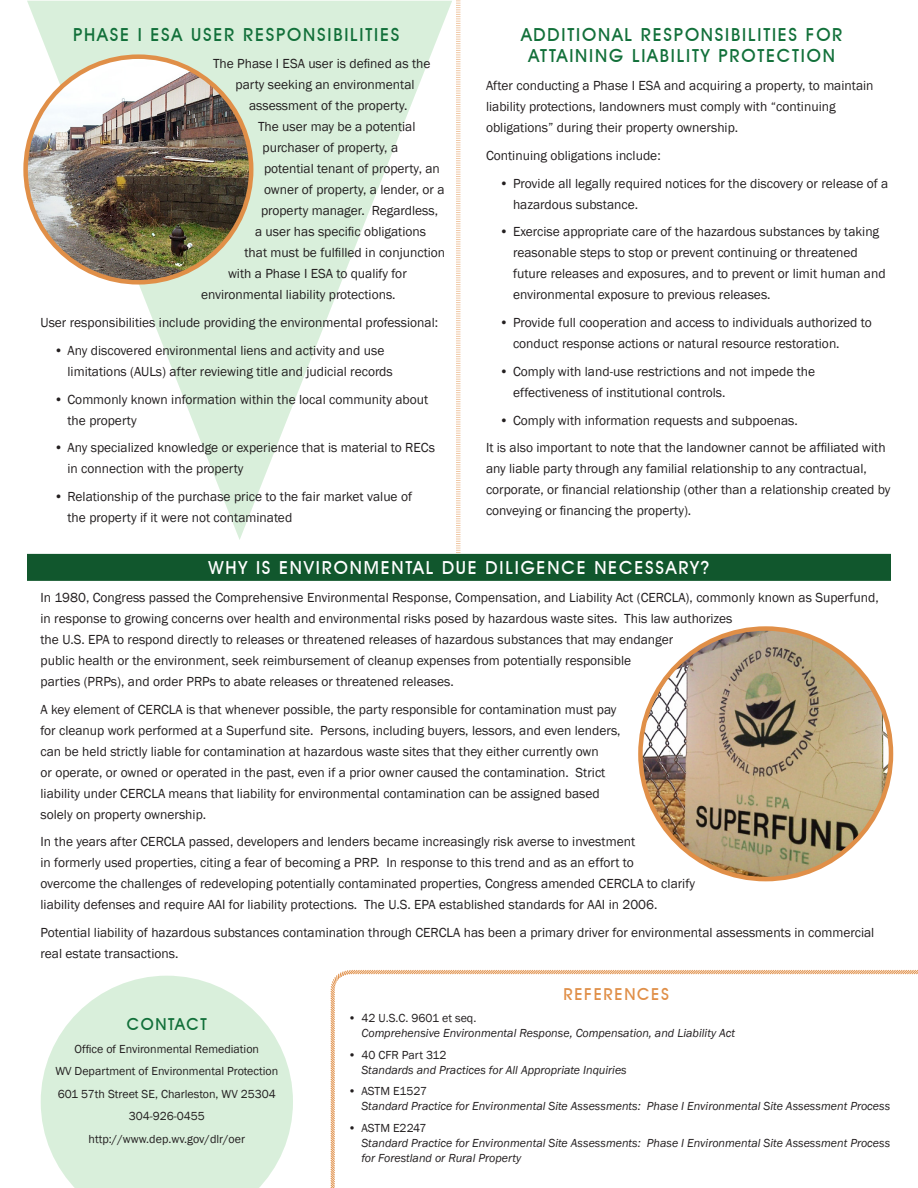
<style>
.page{position:relative;width:918px;height:1188px;background:#fff}
.page>*{position:absolute;margin:0;border:0;box-sizing:border-box;transform-origin:0 0}
.t1{font:500 18px/21.6px "Avant Garde IT Cby BT";letter-spacing:.1em;color:#12703a;text-align:center}
.t2{font:500 18px "Avant Garde IT Cby BT";letter-spacing:.1em;color:#fff}
.t3{font:500 16.5px "Avant Garde IT Cby BT";letter-spacing:.1em;color:#e08f48}
.t4{font:500 16.5px "Avant Garde IT Cby BT";letter-spacing:.1em;color:#12703a}
.t5{font:13.5px/21px "Franklin Gothic";color:#231f20}
.t6{font:italic 12px/15px "Franklin Gothic";color:#231f20}
.t7{font:12px "Franklin Gothic";color:#231f20}
.s1{font-style:normal}
</style>
<div class="page">
<svg style="left:27px;top:1px;width:425px;height:539px"></svg>
<svg style="left:456px;top:0;width:5px;height:553px"></svg>
<svg style="left:41px;top:976px;width:252px;height:212px;fill:#d9efdb"></svg>
<img style="left:26px;top:57px;width:225px;height:225px;border-radius:113px">
<div style="left:27px;top:554px;width:864px;height:27px;background:#11572d"></div>
<img style="left:640px;top:629px;width:251px;height:248px">
<svg style="left:330px;top:970px;width:588px;height:218px"></svg>
<p class="t1" style="left:73px;top:23px;width:328px">PHASE I ESA USER RESPONSIBILITIES</p>
<p class="t5" style="left:213px;top:54px;width:219px">The Phase I ESA user is defined as the</p>
<p class="t5" style="left:236px;top:75px;width:181px">party seeking an environmental</p>
<p class="t5" style="left:249px;top:96px;width:160px">assessment of the property.</p>
<p class="t5" style="left:258px;top:117px;width:159px">The user may be a potential</p>
<p class="t5" style="left:262px;top:138px;width:137px">purchaser of property, a</p>
<p class="t5" style="left:264px;top:159px;width:177px">potential tenant of property, an</p>
<p class="t5" style="left:264px;top:180px;width:182px">owner of property, a lender, or a</p>
<p class="t5" style="left:261px;top:201px;width:179px">property manager. Regardless,</p>
<p class="t5" style="left:255px;top:222px;width:173px">a user has specific obligations</p>
<p class="t5" style="left:244px;top:243px;width:202px">that must be fulfilled in conjunction</p>
<p class="t5" style="left:228px;top:264px;width:180px">with a Phase I ESA to qualify for</p>
<p class="t5" style="left:201px;top:285px;width:196px">environmental liability protections.</p>
<p class="t5" style="left:40px;top:312px;width:399px">User responsibilities include providing the environmental professional:</p>
<p class="t5" style="left:68px;top:340px;width:327px;text-indent:-14px">• Any discovered environmental liens and activity and use limitations (AULs) after reviewing title and judicial records</p>
<p class="t5" style="left:68px;top:389px;width:362px;text-indent:-14px">• Commonly known information within the local community about the property</p>
<p class="t5" style="left:68px;top:438px;width:369px;text-indent:-14px">• Any specialized knowledge or experience that is material to RECs in connection with the property</p>
<p class="t5" style="left:68px;top:486px;width:346px;text-indent:-14px">• Relationship of the purchase price to the fair market value of the property if it were not contaminated</p>
<p class="t1" style="left:521px;top:23px;width:323px">ADDITIONAL RESPONSIBILITIES FOR<br>ATTAINING LIABILITY PROTECTION</p>
<p class="t5" style="left:486px;top:75px;width:389px">After conducting a Phase I ESA and acquiring a property, to maintain liability protections, landowners must comply with “continuing obligations” during their property ownership.</p>
<p class="t5" style="left:486px;top:145px;width:176px">Continuing obligations include:</p>
<p class="t5" style="left:513px;top:173px;width:377px;text-indent:-14px">• Provide all legally required notices for the discovery or release of a hazardous substance.</p>
<p class="t5" style="left:513px;top:222px;width:374px;text-indent:-14px">• Exercise appropriate care of the hazardous substances by taking reasonable steps to stop or prevent continuing or threatened future releases and exposures, and to prevent or limit human and environmental exposure to previous releases.</p>
<p class="t5" style="left:513px;top:312px;width:360px;text-indent:-14px">• Provide full cooperation and access to individuals authorized to conduct response actions or natural resource restoration.</p>
<p class="t5" style="left:513px;top:361px;width:304px;text-indent:-14px">• Comply with land-use restrictions and not impede the effectiveness of institutional controls.</p>
<p class="t5" style="left:500px;top:410px;width:300px">• Comply with information requests and subpoenas.</p>
<p class="t5" style="left:486px;top:438px;width:406px">It is also important to note that the landowner cannot be affiliated with any liable party through any familial relationship to any contractual, corporate, or financial relationship (other than a relationship created by conveying or financing the property).</p>
<p class="t2" style="left:209px;top:557px;width:502px">WHY IS ENVIRONMENTAL DUE DILIGENCE NECESSARY?</p>
<p class="t5" style="left:40px;top:587px;width:840px">In 1980, Congress passed the Comprehensive Environmental Response, Compensation, and Liability Act (CERCLA), commonly known as Superfund, in response to growing concerns over health and environmental risks posed by hazardous waste sites. This law authorizes<br>the U.S. EPA to respond directly to releases or threatened releases of hazardous substances that may endanger<br>public health or the environment, seek reimbursement of cleanup expenses from potentially responsible<br>parties (PRPs), and order PRPs to abate releases or threatened releases.</p>
<p class="t5" style="left:40px;top:699px;width:582px">A key element of CERCLA is that whenever possible, the party responsible for contamination must pay for cleanup work performed at a Superfund site. Persons, including buyers, lessors, and even lenders, can be held strictly liable for contamination at hazardous waste sites that they either currently own<br>or operate, or owned or operated in the past, even if a prior owner caused the contamination. Strict liability under CERCLA means that liability for environmental contamination can be assigned based solely on property ownership.</p>
<p class="t5" style="left:40px;top:832px;width:656px">In the years after CERCLA passed, developers and lenders became increasingly risk averse to investment<br>in formerly used properties, citing a fear of becoming a PRP. In response to this trend and as an effort to<br>overcome the challenges of redeveloping potentially contaminated properties, Congress amended CERCLA to clarify liability defenses and require AAI for liability protections. The U.S. EPA established standards for AAI in 2006.</p>
<p class="t5" style="left:40px;top:922px;width:835px">Potential liability of hazardous substances contamination through CERCLA has been a primary driver for environmental assessments in commercial real estate transactions.</p>
<p class="t4" style="left:127px;top:1014px;width:82px">CONTACT</p>
<p class="t7" style="left:75px;top:1041px;width:186px">Office of Environmental Remediation</p>
<p class="t7" style="left:55px;top:1064px;width:224px">WV Department of Environmental Protection</p>
<p class="t7" style="left:58px;top:1086px;width:220px">601 57th Street SE, Charleston, WV 25304</p>
<p class="t7" style="left:129px;top:1109px;width:78px">304-926-0455</p>
<p class="t7" style="left:89px;top:1131px;width:158px">http://www.dep.wv.gov/dlr/oer</p>
<p class="t3" style="left:563px;top:984px;width:107px">REFERENCES</p>
<p class="t6" style="left:362px;top:1011px;width:375px;text-indent:-14px"><span class="s1">• 42 U.S.C. 9601 et seq.<br></span>Comprehensive Environmental Response, Compensation, and Liability Act</p>
<p class="t6" style="left:362px;top:1047px;width:267px;text-indent:-14px"><span class="s1">• 40 CFR Part 312<br></span>Standards and Practices for All Appropriate Inquiries</p>
<p class="t6" style="left:362px;top:1084px;width:530px;text-indent:-14px"><span class="s1">• ASTM E1527<br></span>Standard Practice for Environmental Site Assessments: Phase I Environmental Site Assessment Process</p>
<p class="t6" style="left:362px;top:1121px;width:530px;text-indent:-14px"><span class="s1">• ASTM E2247<br></span>Standard Practice for Environmental Site Assessments: Phase I Environmental Site Assessment Process for Forestland or Rural Property</p>
</div>
